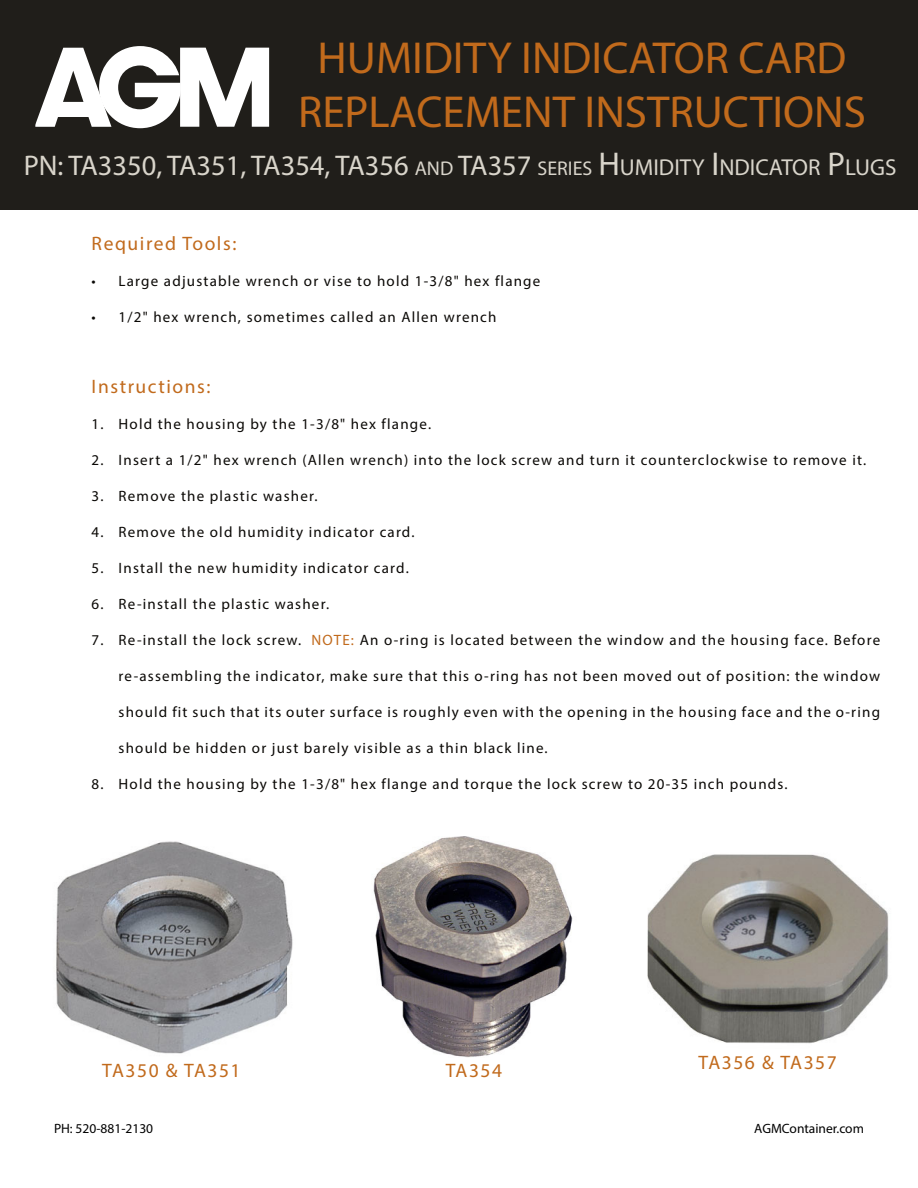
<style>
.page{position:relative;width:918px;height:1188px;background:#fff}
.page>*{position:absolute;margin:0;border:0;box-sizing:border-box;transform-origin:0 0}
.t1{font:45px/54px "Myriad Pro";color:#c16a1c;text-align:center}
.t2{font:28.5px "Myriad Pro";color:#d9d5cb}
.t3{font:19.5px "Myriad Pro";letter-spacing:.08em;color:#c16a1c}
.t4{font:15px "Myriad Pro";letter-spacing:.08em;color:#0a0805}
.t5{font:13.5px "Myriad Pro";color:#000}
.s1{font-size:19.95px}
.s2{font-size:33px}
.s3{font-size:23.1px}
.s4{color:#c16a1c}
</style>
<div class="page">
<div style="left:0;top:0;width:918px;height:210px;background:#201e1a"></div>
<svg style="left:35px;top:46px;width:235px;height:83px"></svg>
<img style="left:56px;top:841px;width:237px;height:213px">
<img style="left:373px;top:837px;width:200px;height:220px">
<img style="left:647px;top:854px;width:242px;height:190px">
<h1 class="t1" style="left:298px;top:33px;width:569px">HUMIDITY INDICATOR CARD<br>REPLACEMENT INSTRUCTIONS</h1>
<h2 class="t2" style="left:24px;top:155px;width:874px">PN: TA3350, TA351, TA354, TA356 <span class="s1">AND</span> TA357 <span class="s1">SERIES</span> <span class="s2">H</span><span class="s3">UMIDITY</span> <span class="s2">I</span><span class="s3">NDICATOR</span> <span class="s2">P</span><span class="s3">LUGS</span></h2>
<h3 class="t3" style="left:92px;top:235px;width:146px">Required Tools:</h3>
<p class="t4" style="left:92px;top:275px;width:450px">• Large adjustable wrench or vise to hold 1-3/8" hex flange</p>
<p class="t4" style="left:92px;top:311px;width:406px">• 1/2" hex wrench, sometimes called an Allen wrench</p>
<h3 class="t3" style="left:92px;top:378px;width:120px">Instructions:</h3>
<p class="t4" style="left:92px;top:418px;width:341px">1. Hold the housing by the 1-3/8" hex flange.</p>
<p class="t4" style="left:92px;top:454px;width:776px">2. Insert a 1/2" hex wrench (Allen wrench) into the lock screw and turn it counterclockwise to remove it.</p>
<p class="t4" style="left:92px;top:490px;width:227px">3. Remove the plastic washer.</p>
<p class="t4" style="left:92px;top:526px;width:324px">4. Remove the old humidity indicator card.</p>
<p class="t4" style="left:92px;top:562px;width:319px">5. Install the new humidity indicator card.</p>
<p class="t4" style="left:92px;top:598px;width:239px">6. Re-install the plastic washer.</p>
<p class="t4" style="left:92px;top:634px;width:790px">7. Re-install the lock screw. <span class="s4">NOTE:</span> An o-ring is located between the window and the housing face. Before</p>
<p class="t4" style="left:119px;top:670px;width:763px">re-assembling the indicator, make sure that this o-ring has not been moved out of position: the window</p>
<p class="t4" style="left:119px;top:706px;width:763px">should fit such that its outer surface is roughly even with the opening in the housing face and the o-ring</p>
<p class="t4" style="left:119px;top:742px;width:431px">should be hidden or just barely visible as a thin black line.</p>
<p class="t4" style="left:92px;top:778px;width:698px">8. Hold the housing by the 1-3/8" hex flange and torque the lock screw to 20-35 inch pounds.</p>
<h3 class="t3" style="left:102px;top:1063px;width:140px">TA350 &amp; TA351</h3>
<h3 class="t3" style="left:446px;top:1063px;width:58px">TA354</h3>
<p class="t5" style="left:54px;top:1124px;width:101px">PH: 520-881-2130</p>
<h3 class="t3" style="left:699px;top:1055px;width:140px">TA356 &amp; TA357</h3>
<p class="t5" style="left:754px;top:1124px;width:111px">AGMContainer.com</p>
</div>
